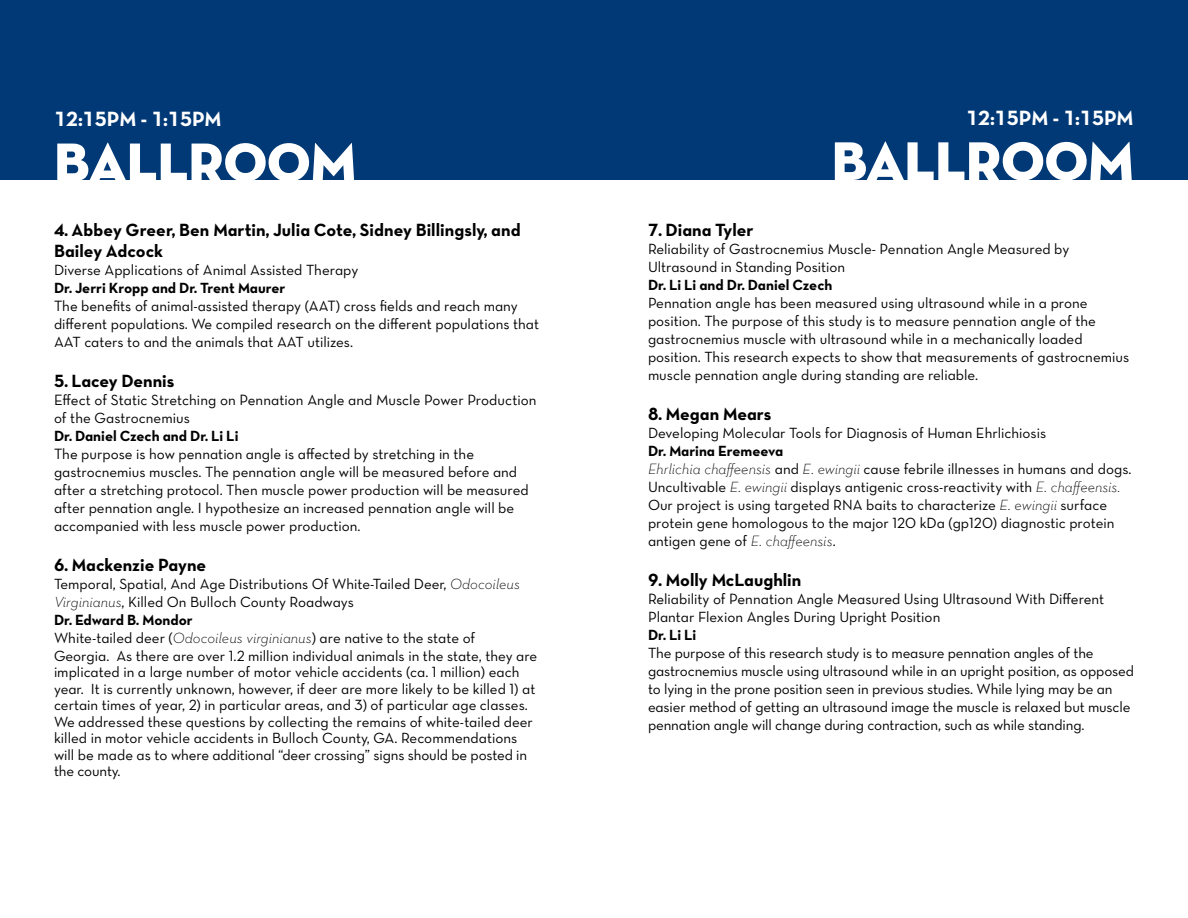
<style>
.page{position:relative;width:1188px;height:918px;background:#fff}
.page>*{position:absolute;margin:0;border:0;box-sizing:border-box;transform-origin:0 0}
.t1{font:55.5px "Neutra Disp Titling";color:#fff}
.t2{font:21px "Neutra Text TF Bold Alt";color:#fff}
.t3{font:18px/21.6px "Neutra Text TF Bold Alt";color:#000}
.t4{font:15px/18px "Neutra Text Book Alt";color:#000}
.t5{font:15px/18px "Neutra Text Book Alt 2";color:#000}
.t6{font:15px "Neutra Text TF Bold Alt";color:#000}
.s1{font-family:"Neutra Text Light Italic 2"}
.s2{font-family:"Neutra Text";font-weight:300;font-style:italic}
</style>
<div class="page">
<div style="left:0;top:0;width:594px;height:180px;background:#003976"></div>
<div style="left:594px;top:0;width:594px;height:180px;background:#003976"></div>
<h2 class="t2" style="left:54px;top:106px;width:169px">12:15PM - 1:15PM</h2>
<h2 class="t2" style="left:966px;top:104px;width:169px">12:15PM - 1:15PM</h2>
<h1 class="t1" style="left:54px;top:128px;width:304px">BALLROOM</h1>
<h1 class="t1" style="left:832px;top:126px;width:304px">BALLROOM</h1>
<p class="t3" style="left:54px;top:218px;width:468px">4. Abbey Greer, Ben Martin, Julia Cote, Sidney Billingsly, and<br>Bailey Adcock</p>
<p class="t4" style="left:54px;top:261px;width:306px">Diverse Applications of Animal Assisted Therapy</p>
<p class="t6" style="left:54px;top:279px;width:233px">Dr. Jerri Kropp and Dr. Trent Maurer</p>
<p class="t5" style="left:54px;top:297px;width:487px">The benefits of animal-assisted therapy (AAT) cross fields and reach many different populations. We compiled research on the different populations that</p>
<p class="t4" style="left:54px;top:333px;width:301px">AAT caters to and the animals that AAT utilizes.</p>
<p class="t3" style="left:54px;top:370px;width:122px">5. Lacey Dennis</p>
<p class="t5" style="left:54px;top:391px;width:484px">Effect of Static Stretching on Pennation Angle and Muscle Power Production</p>
<p class="t4" style="left:54px;top:409px;width:138px">of the Gastrocnemius</p>
<p class="t6" style="left:54px;top:427px;width:186px">Dr. Daniel Czech and Dr. Li Li</p>
<p class="t5" style="left:54px;top:445px;width:422px">The purpose is how pennation angle is affected by stretching in the</p>
<p class="t4" style="left:54px;top:463px;width:476px">gastrocnemius muscles. The pennation angle will be measured before and after a stretching protocol. Then muscle power production will be measured after pennation angle. I hypothesize an increased pennation angle will be accompanied with less muscle power production.</p>
<p class="t3" style="left:54px;top:553px;width:154px">6. Mackenzie Payne</p>
<p class="t4" style="left:54px;top:574px;width:468px">Temporal, Spatial, And Age Distributions Of White-Tailed Deer, <span class="s1">Odocoileus<br>Virginianus</span>, Killed On Bulloch County Roadways</p>
<p class="t6" style="left:54px;top:610px;width:140px">Dr. Edward B. Mondor</p>
<p class="t4" style="left:54px;top:628px;width:485px">White-tailed deer (<span class="s1">Odocoileus virginianus</span>) are native to the state of<br>Georgia. As there are over 1.2 million individual animals in the state, they are</p>
<p class="t4" style="left:54px;top:663px;width:483px;line-height:16.5px">implicated in a large number of motor vehicle accidents (ca. 1 million) each year. It is currently unknown, however, if deer are more likely to be killed 1) at certain times of year, 2) in particular areas, and 3) of particular age classes.<br>We addressed these questions by collecting the remains of white-tailed deer killed in motor vehicle accidents in Bulloch County, GA. Recommendations</p>
<p class="t5" style="left:54px;top:745px;width:475px">will be made as to where additional “deer crossing” signs should be posted in</p>
<p class="t4" style="left:54px;top:762px;width:68px">the county.</p>
<p class="t3" style="left:648px;top:219px;width:107px">7. Diana Tyler</p>
<p class="t4" style="left:648px;top:240px;width:423px">Reliability of Gastrocnemius Muscle- Pennation Angle Measured by<br>Ultrasound in Standing Position</p>
<p class="t6" style="left:648px;top:276px;width:186px">Dr. Li Li and Dr. Daniel Czech</p>
<p class="t4" style="left:648px;top:294px;width:483px">Pennation angle has been measured using ultrasound while in a prone position. The purpose of this study is to measure pennation angle of the gastrocnemius muscle with ultrasound while in a mechanically loaded position. This research expects to show that measurements of gastrocnemius muscle pennation angle during standing are reliable.</p>
<p class="t3" style="left:648px;top:403px;width:125px">8. Megan Mears</p>
<p class="t4" style="left:648px;top:424px;width:400px">Developing Molecular Tools for Diagnosis of Human Ehrlichiosis</p>
<p class="t6" style="left:648px;top:442px;width:137px">Dr. Marina Eremeeva</p>
<p class="t4" style="left:648px;top:460px;width:485px"><span class="s2">Ehrlichia chaffeensis</span> and <span class="s1">E. ewingii</span> cause febrile illnesses in humans and dogs.<br>Uncultivable <span class="s1">E. ewingii</span> displays antigenic cross-reactivity with <span class="s2">E. chaffeensis.<br></span>Our project is using targeted RNA baits to characterize <span class="s1">E. ewingii</span> surface protein gene homologous to the major 120 kDa (gp120) diagnostic protein antigen gene of <span class="s2">E. chaffeensis</span>.</p>
<p class="t3" style="left:648px;top:568px;width:155px">9. Molly McLaughlin</p>
<p class="t5" style="left:648px;top:589px;width:458px">Reliability of Pennation Angle Measured Using Ultrasound With Different</p>
<p class="t4" style="left:648px;top:607px;width:294px">Plantar Flexion Angles During Upright Position</p>
<p class="t6" style="left:648px;top:625px;width:50px">Dr. Li Li</p>
<p class="t4" style="left:648px;top:643px;width:488px">The purpose of this research study is to measure pennation angles of the gastrocnemius muscle using ultrasound while in an upright position, as opposed to lying in the prone position seen in previous studies. While lying may be an easier method of getting an ultrasound image the muscle is relaxed but muscle pennation angle will change during contraction, such as while standing.</p>
</div>
